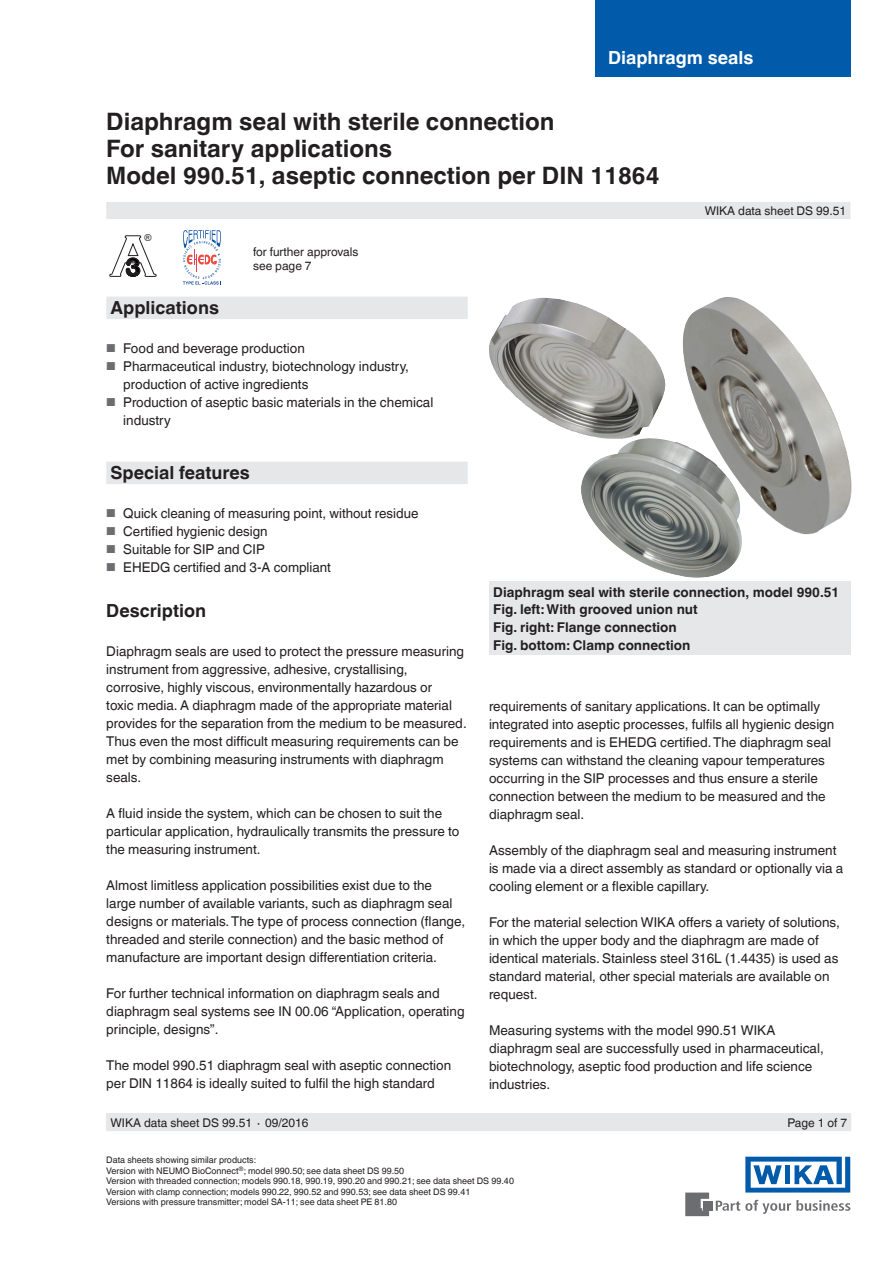
<style>
.page{position:relative;width:893px;height:1263px;background:#fff}
.page>*{position:absolute;margin:0;border:0;box-sizing:border-box;transform-origin:0 0}
.t1{font:700 24px/27px "Helvetica World";color:#231f20}
.t2{font:700 18px "Helvetica World";color:#231f20}
.t3{font:700 18px "Helvetica World";color:#fff}
.t4{font:13.5px/18px "Helvetica World";color:#231f20}
.t5{font:700 13.5px/17.7px "Helvetica World";color:#231f20}
.t6{font:12px/13.5px "Helvetica World";color:#231f20}
.t7{font:9.6px "Arial";color:#231f20}
.t8{font:9px/10.5px "Helvetica World";color:#231f20}
.s1{font-size:11.55px;color:#6c6d70}
</style>
<div class="page">
<svg style="left:716px;top:1200px;width:134px;height:14px"></svg>
<div style="left:703px;top:1201px;width:9px;height:9px;background:#6c6d70"></div>
<svg style="left:685px;top:1192px;width:24px;height:24px"></svg>
<svg style="left:745px;top:1157px;width:105px;height:35px"></svg>
<div style="left:595px;top:0;width:255px;height:77px;background:#015aaa"></div>
<div style="left:106px;top:202px;width:744px;height:17px;background:#e6e7e9"></div>
<div style="left:106px;top:1113px;width:744px;height:18px;background:#e6e7e9"></div>
<div style="left:106px;top:297px;width:362px;height:22px;background:#e6e7e9"></div>
<div style="left:106px;top:462px;width:362px;height:22px;background:#e6e7e9"></div>
<div style="left:489px;top:582px;width:361px;height:73px;background:#e6e7e9"></div>
<img style="left:489px;top:298px;width:164px;height:135px">
<img style="left:682px;top:297px;width:170px;height:238px">
<img style="left:579px;top:433px;width:169px;height:145px">
<svg style="left:109px;top:236px;width:48px;height:41px"></svg>
<svg style="left:183px;top:230px;width:38px;height:55px"></svg>
<h2 class="t3" style="left:608px;top:47px;width:147px">Diaphragm seals</h2>
<h1 class="t1" style="left:106px;top:108px;width:555px">Diaphragm seal with sterile connection<br>For sanitary applications<br>Model 990.51, aseptic connection per DIN 11864</h1>
<p class="t7" style="left:145px;top:231px;width:9px">®</p>
<p class="t6" style="left:253px;top:245px;width:107px">for further approvals see page 7</p>
<h2 class="t2" style="left:111px;top:297px;width:110px">Applications</h2>
<p class="t4" style="left:106px;top:339px;width:200px"><span class="s1">■</span> Food and beverage production</p>
<p class="t4" style="left:123px;top:357px;width:287px;text-indent:-17px"><span class="s1">■</span> Pharmaceutical industry, biotechnology industry, production of active ingredients</p>
<p class="t4" style="left:123px;top:393px;width:311px;text-indent:-17px"><span class="s1">■</span> Production of aseptic basic materials in the chemical industry</p>
<h2 class="t2" style="left:111px;top:462px;width:141px">Special features</h2>
<p class="t4" style="left:106px;top:504px;width:314px"><span class="s1">■</span> Quick cleaning of measuring point, without residue</p>
<p class="t4" style="left:106px;top:522px;width:163px"><span class="s1">■</span> Certified hygienic design</p>
<p class="t4" style="left:106px;top:540px;width:160px"><span class="s1">■</span> Suitable for SIP and CIP</p>
<p class="t4" style="left:106px;top:558px;width:226px"><span class="s1">■</span> EHEDG certified and 3-A compliant</p>
<p class="t6" style="left:705px;top:204px;width:143px">WIKA data sheet DS 99.51</p>
<h2 class="t2" style="left:106px;top:601px;width:101px">Description</h2>
<p class="t4" style="left:106px;top:643px;width:362px">Diaphragm seals are used to protect the pressure measuring instrument from aggressive, adhesive, crystallising, corrosive, highly viscous, environmentally hazardous or<br>toxic media. A diaphragm made of the appropriate material provides for the separation from the medium to be measured.<br>Thus even the most difficult measuring requirements can be met by combining measuring instruments with diaphragm seals.</p>
<p class="t4" style="left:106px;top:805px;width:355px">A fluid inside the system, which can be chosen to suit the particular application, hydraulically transmits the pressure to the measuring instrument.</p>
<p class="t4" style="left:106px;top:877px;width:360px">Almost limitless application possibilities exist due to the<br>large number of available variants, such as diaphragm seal designs or materials. The type of process connection (flange, threaded and sterile connection) and the basic method of manufacture are important design differentiation criteria.</p>
<p class="t4" style="left:106px;top:985px;width:360px">For further technical information on diaphragm seals and diaphragm seal systems see IN 00.06 “Application, operating principle, designs”.</p>
<p class="t4" style="left:106px;top:1057px;width:346px">The model 990.51 diaphragm seal with aseptic connection per DIN 11864 is ideally suited to fulfil the high standard</p>
<p class="t6" style="left:111px;top:1116px;width:199px">WIKA data sheet DS 99.51 ∙ 09/2016</p>
<p class="t5" style="left:493px;top:583px;width:348px">Diaphragm seal with sterile connection, model 990.51<br>Fig. left: With grooved union nut<br>Fig. right: Flange connection<br>Fig. bottom: Clamp connection</p>
<p class="t4" style="left:489px;top:697px;width:347px">requirements of sanitary applications. It can be optimally integrated into aseptic processes, fulfils all hygienic design requirements and is EHEDG certified. The diaphragm seal systems can withstand the cleaning vapour temperatures occurring in the SIP processes and thus ensure a sterile connection between the medium to be measured and the diaphragm seal.</p>
<p class="t4" style="left:489px;top:841px;width:356px">Assembly of the diaphragm seal and measuring instrument is made via a direct assembly as standard or optionally via a cooling element or a flexible capillary.</p>
<p class="t4" style="left:489px;top:913px;width:352px">For the material selection WIKA offers a variety of solutions, in which the upper body and the diaphragm are made of identical materials. Stainless steel 316L (1.4435) is used as standard material, other special materials are available on request.</p>
<p class="t4" style="left:489px;top:1021px;width:336px">Measuring systems with the model 990.51 WIKA diaphragm seal are successfully used in pharmaceutical, biotechnology, aseptic food production and life science industries.</p>
<p class="t6" style="left:788px;top:1116px;width:61px">Page 1 of 7</p>
<p class="t8" style="left:106px;top:1155px;width:409px">Data sheets showing similar products:<br>Version with NEUMO BioConnect<sup>®</sup>; model 990.50; see data sheet DS 99.50<br>Version with threaded connection; models 990.18, 990.19, 990.20 and 990.21; see data sheet DS 99.40<br>Version with clamp connection; models 990.22, 990.52 and 990.53; see data sheet DS 99.41<br>Versions with pressure transmitter; model SA-11; see data sheet PE 81.80</p>
</div>
